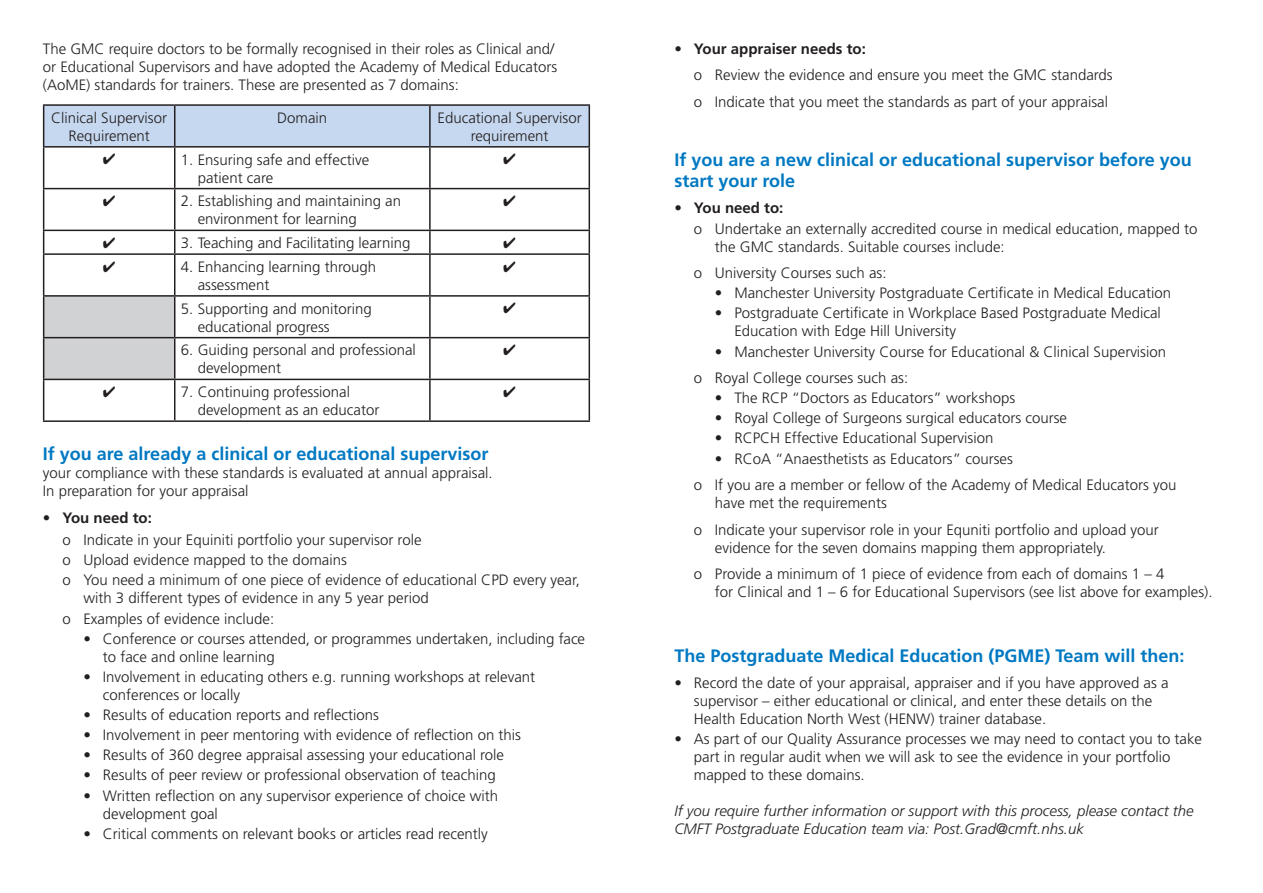
<style>
.page{position:relative;width:1263px;height:893px;background:#fff}
.page>*{position:absolute;margin:0;border:0;box-sizing:border-box;transform-origin:0 0}
.t1{font:700 18px/21px "Frutiger";color:#0079c2}
.t2{font:300 15px/18px "Frutiger";color:#231f20}
.t3{font:italic 300 15px/18px "Frutiger";color:#231f20}
.t4{font:700 15px "Frutiger";color:#231f20}
.s1{font-weight:700}
</style>
<div class="page">
<div style="left:44px;top:106px;width:544px;height:40px;background:#c6d8ef"></div>
<div style="left:44px;top:297px;width:130px;height:82px;background:#d1d2d4"></div>
<hr style="left:43px;top:104px;width:132px;height:2px;background:#231f20">
<hr style="left:43px;top:106px;width:1px;height:40px;background:#231f20">
<hr style="left:175px;top:104px;width:255px;height:2px;background:#231f20">
<hr style="left:174px;top:106px;width:1px;height:40px;background:#231f20">
<hr style="left:430px;top:104px;width:160px;height:2px;background:#231f20">
<hr style="left:429px;top:106px;width:2px;height:40px;background:#231f20">
<hr style="left:588px;top:106px;width:2px;height:40px;background:#231f20">
<hr style="left:43px;top:146px;width:132px;height:2px;background:#231f20">
<hr style="left:43px;top:148px;width:1px;height:40px;background:#231f20">
<hr style="left:175px;top:146px;width:255px;height:2px;background:#231f20">
<hr style="left:174px;top:148px;width:1px;height:40px;background:#231f20">
<hr style="left:430px;top:146px;width:160px;height:2px;background:#231f20">
<hr style="left:429px;top:148px;width:2px;height:40px;background:#231f20">
<hr style="left:588px;top:148px;width:2px;height:40px;background:#231f20">
<hr style="left:43px;top:188px;width:132px;height:1px;background:#231f20">
<hr style="left:43px;top:189px;width:1px;height:41px;background:#231f20">
<hr style="left:175px;top:188px;width:255px;height:1px;background:#231f20">
<hr style="left:174px;top:189px;width:1px;height:41px;background:#231f20">
<hr style="left:430px;top:188px;width:160px;height:1px;background:#231f20">
<hr style="left:429px;top:189px;width:2px;height:41px;background:#231f20">
<hr style="left:588px;top:189px;width:2px;height:41px;background:#231f20">
<hr style="left:43px;top:230px;width:132px;height:1px;background:#231f20">
<svg style="left:43px;top:231px;width:1px;height:22px"></svg>
<hr style="left:175px;top:230px;width:255px;height:1px;background:#231f20">
<svg style="left:174px;top:231px;width:1px;height:22px"></svg>
<hr style="left:430px;top:230px;width:160px;height:1px;background:#231f20">
<hr style="left:429px;top:231px;width:2px;height:22px;background:#231f20">
<hr style="left:588px;top:231px;width:2px;height:22px;background:#231f20">
<hr style="left:43px;top:253px;width:132px;height:2px;background:#231f20">
<hr style="left:43px;top:255px;width:1px;height:40px;background:#231f20">
<hr style="left:175px;top:253px;width:255px;height:2px;background:#231f20">
<hr style="left:174px;top:255px;width:1px;height:40px;background:#231f20">
<hr style="left:430px;top:253px;width:160px;height:2px;background:#231f20">
<hr style="left:429px;top:255px;width:2px;height:40px;background:#231f20">
<hr style="left:588px;top:255px;width:2px;height:40px;background:#231f20">
<hr style="left:43px;top:295px;width:132px;height:2px;background:#231f20">
<hr style="left:43px;top:297px;width:1px;height:40px;background:#231f20">
<hr style="left:175px;top:295px;width:255px;height:2px;background:#231f20">
<hr style="left:174px;top:297px;width:1px;height:40px;background:#231f20">
<hr style="left:430px;top:295px;width:160px;height:2px;background:#231f20">
<hr style="left:429px;top:297px;width:2px;height:40px;background:#231f20">
<hr style="left:588px;top:297px;width:2px;height:40px;background:#231f20">
<hr style="left:43px;top:337px;width:132px;height:1px;background:#231f20">
<hr style="left:43px;top:338px;width:1px;height:41px;background:#231f20">
<hr style="left:175px;top:337px;width:255px;height:1px;background:#231f20">
<hr style="left:174px;top:338px;width:1px;height:41px;background:#231f20">
<hr style="left:430px;top:337px;width:160px;height:1px;background:#231f20">
<hr style="left:429px;top:338px;width:2px;height:41px;background:#231f20">
<hr style="left:588px;top:338px;width:2px;height:41px;background:#231f20">
<hr style="left:43px;top:379px;width:132px;height:1px;background:#231f20">
<hr style="left:43px;top:380px;width:1px;height:40px;background:#231f20">
<hr style="left:175px;top:379px;width:255px;height:1px;background:#231f20">
<hr style="left:174px;top:380px;width:1px;height:40px;background:#231f20">
<hr style="left:430px;top:379px;width:160px;height:1px;background:#231f20">
<hr style="left:429px;top:380px;width:2px;height:40px;background:#231f20">
<hr style="left:588px;top:380px;width:2px;height:40px;background:#231f20">
<hr style="left:43px;top:420px;width:132px;height:2px;background:#231f20">
<hr style="left:175px;top:420px;width:255px;height:2px;background:#231f20">
<hr style="left:430px;top:420px;width:160px;height:2px;background:#231f20">
<p class="t2" style="left:43px;top:40px;width:516px">The GMC require doctors to be formally recognised in their roles as Clinical and/ or Educational Supervisors and have adopted the Academy of Medical Educators (AoME) standards for trainers. These are presented as 7 domains:</p>
<p class="t2" style="left:51px;top:109px;width:117px;text-align:center">Clinical Supervisor<br>Requirement</p>
<p class="t2" style="left:277px;top:109px;width:52px">Domain</p>
<p class="t2" style="left:437px;top:109px;width:146px;text-align:center">Educational Supervisor requirement</p>
<p class="t2" style="left:198px;top:150px;width:173px;text-indent:-17px">1. Ensuring safe and effective patient care</p>
<p class="t2" style="left:198px;top:192px;width:205px;text-indent:-17px">2. Establishing and maintaining an environment for learning</p>
<p class="t2" style="left:181px;top:234px;width:231px">3. Teaching and Facilitating learning</p>
<p class="t2" style="left:198px;top:258px;width:180px;text-indent:-17px">4. Enhancing learning through assessment</p>
<p class="t2" style="left:198px;top:299px;width:176px;text-indent:-17px">5. Supporting and monitoring educational progress</p>
<p class="t2" style="left:198px;top:341px;width:220px;text-indent:-17px">6. Guiding personal and professional development</p>
<p class="t2" style="left:198px;top:383px;width:183px;text-indent:-17px">7. Continuing professional development as an educator</p>
<p class="t1" style="left:43px;top:443px;width:447px">If you are already a clinical or educational supervisor</p>
<p class="t2" style="left:43px;top:464px;width:451px">your compliance with these standards is evaluated at annual appraisal.<br>In preparation for your appraisal</p>
<p class="t2" style="left:62px;top:507px;width:361px;line-height:22.2px;text-indent:-20px">• <span class="s1">You need to:<br></span>o Indicate in your Equiniti portfolio your supervisor role</p>
<p class="t2" style="left:62px;top:550px;width:519px;line-height:20.1px">o Upload evidence mapped to the domains<br>o You need a minimum of one piece of evidence of educational CPD every year,</p>
<p class="t2" style="left:62px;top:588px;width:368px;line-height:20.1px;text-indent:21px">with 3 different types of evidence in any 5 year period o Examples of evidence include:</p>
<p class="t2" style="left:103px;top:629px;width:484px;text-indent:-19px">• Conference or courses attended, or programmes undertaken, including face to face and online learning</p>
<p class="t2" style="left:103px;top:668px;width:434px;text-indent:-20px">• Involvement in educating others e.g. running workshops at relevant conferences or locally</p>
<p class="t2" style="left:83px;top:706px;width:297px">• Results of education reports and reflections</p>
<p class="t2" style="left:83px;top:726px;width:439px">• Involvement in peer mentoring with evidence of reflection on this</p>
<p class="t2" style="left:83px;top:746px;width:422px">• Results of 360 degree appraisal assessing your educational role</p>
<p class="t2" style="left:83px;top:766px;width:414px">• Results of peer review or professional observation of teaching</p>
<p class="t2" style="left:103px;top:786px;width:397px;text-indent:-20px">• Written reflection on any supervisor experience of choice with development goal</p>
<p class="t2" style="left:83px;top:824px;width:406px">• Critical comments on relevant books or articles read recently</p>
<p class="t2" style="left:694px;top:35px;width:420px;line-height:26.5px;text-indent:-20px">• <span class="s1">Your appraiser needs to:<br></span>o Review the evidence and ensure you meet the GMC standards o Indicate that you meet the standards as part of your appraisal</p>
<p class="t1" style="left:674px;top:149px;width:519px">If you are a new clinical or educational supervisor before you start your role</p>
<p class="t4" style="left:674px;top:199px;width:110px">• You need to:</p>
<p class="t2" style="left:715px;top:219px;width:484px;text-indent:-21px">o Undertake an externally accredited course in medical education, mapped to the GMC standards. Suitable courses include:</p>
<p class="t2" style="left:694px;top:264px;width:194px">o University Courses such as:</p>
<p class="t2" style="left:715px;top:284px;width:458px">• Manchester University Postgraduate Certificate in Medical Education</p>
<p class="t2" style="left:734px;top:304px;width:428px;text-indent:-20px">• Postgraduate Certificate in Workplace Based Postgraduate Medical<br>Education with Edge Hill University</p>
<p class="t2" style="left:694px;top:338px;width:474px;line-height:26.5px;text-indent:21px">• Manchester University Course for Educational &amp; Clinical Supervision o Royal College courses such as:</p>
<p class="t2" style="left:715px;top:389px;width:302px">• The RCP “Doctors as Educators” workshops</p>
<p class="t2" style="left:715px;top:409px;width:354px">• Royal College of Surgeons surgical educators course</p>
<p class="t2" style="left:715px;top:429px;width:280px">• RCPCH Effective Educational Supervision</p>
<p class="t2" style="left:694px;top:445px;width:484px;line-height:26.5px;text-indent:21px">• RCoA “Anaesthetists as Educators” courses<br>o If you are a member or fellow of the Academy of Medical Educators you</p>
<p class="t2" style="left:694px;top:490px;width:466px;line-height:26.5px;text-indent:21px">have met the requirements<br>o Indicate your supervisor role in your Equniti portfolio and upload your</p>
<p class="t2" style="left:694px;top:534px;width:472px;line-height:26.5px;text-indent:21px">evidence for the seven domains mapping them appropriately.<br>o Provide a minimum of 1 piece of evidence from each of domains 1 – 4</p>
<p class="t2" style="left:715px;top:583px;width:499px">for Clinical and 1 – 6 for Educational Supervisors (see list above for examples).</p>
<p class="t1" style="left:674px;top:645px;width:512px">The Postgraduate Medical Education (PGME) Team will then:</p>
<p class="t2" style="left:694px;top:674px;width:476px;text-indent:-20px">• Record the date of your appraisal, appraiser and if you have approved as a supervisor – either educational or clinical, and enter these details on the<br>Health Education North West (HENW) trainer database.</p>
<p class="t2" style="left:694px;top:730px;width:510px;text-indent:-20px">• As part of our Quality Assurance processes we may need to contact you to take part in regular audit when we will ask to see the evidence in your portfolio mapped to these domains.</p>
<p class="t3" style="left:674px;top:802px;width:521px">If you require further information or support with this process, please contact the<br>CMFT Postgraduate Education team via: Post.Grad@cmft.nhs.uk</p>
</div>
